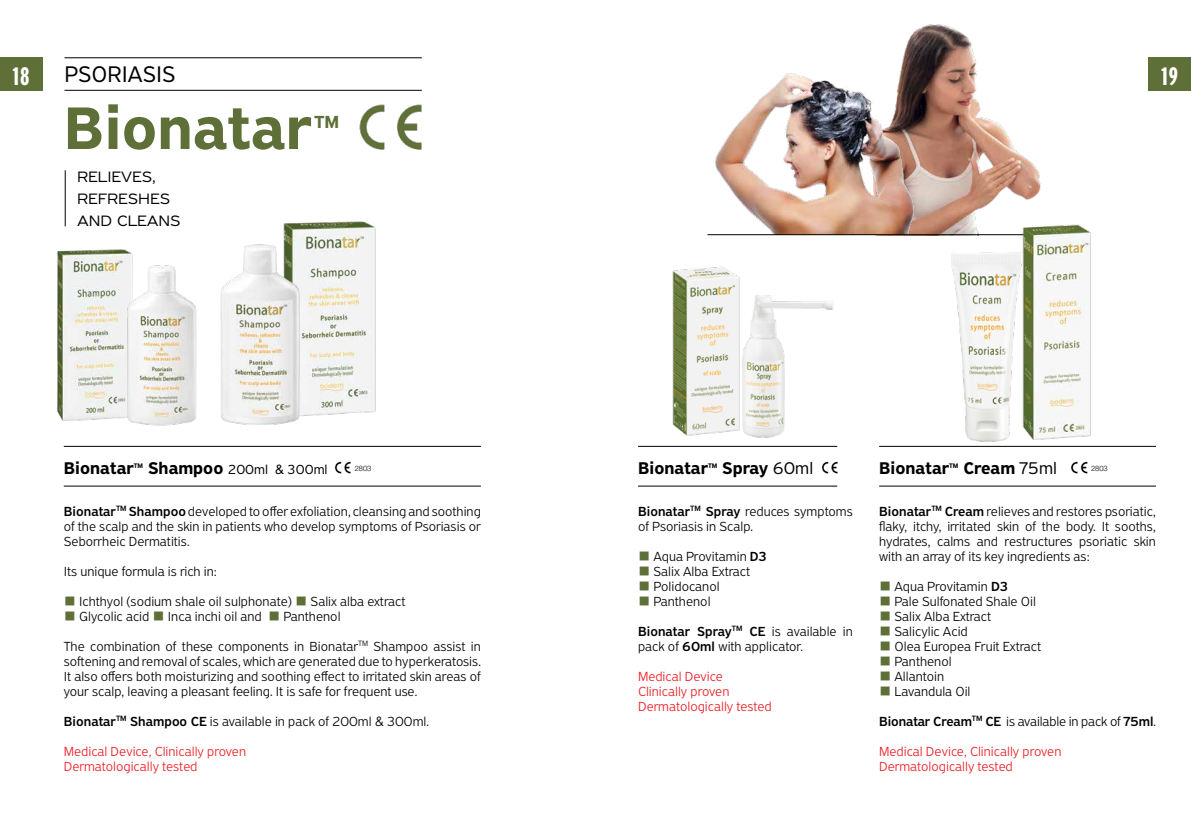
<style>
.page{position:relative;width:1191px;height:823px;background:#fff}
.page>*{position:absolute;margin:0;border:0;box-sizing:border-box;transform-origin:0 0}
.t1{font:700 63.7px "PF Grand Gothic";color:#5e7038}
.t2{font:700 27px "PF Grand Gothic Comp";color:#fff}
.t3{font:24px "PF Grand Gothic";color:#000}
.t4{font:700 18.6px "PF Grand Gothic";color:#5e7038}
.t5{font:700 18px "PF Grand Gothic";color:#000}
.t6{font:16px/22px "PF Grand Gothic Wide";letter-spacing:-.005em;color:#000}
.t7{font:300 14px/15px "PF Grand Gothic";color:#000}
.t8{font:300 14px/15px "PF Grand Gothic";color:#ed1d24}
.t9{font:14px "PF Grand Gothic";color:#000}
.t10{font:300 8px "Helvetica Neue Greek";color:#000}
.t11{font:700 7px "PF Grand Gothic";color:#000}
.s1{font-weight:700;font-size:18px}
.s2{font-weight:500}
.s3{font-family:"PF Grand Gothik Extended";color:#5e7038}
.s4{color:#ed1d24}
.s5{font-weight:400}
</style>
<div class="page">
<img style="left:672px;top:266px;width:162px;height:172px">
<hr style="left:64px;top:90px;width:358px;height:1px;background:#000">
<hr style="left:64px;top:58px;width:358px;height:1px;background:#000">
<hr style="left:64px;top:446px;width:417px;height:1px;background:#000">
<hr style="left:638px;top:446px;width:199px;height:1px;background:#000">
<hr style="left:879px;top:446px;width:277px;height:1px;background:#000">
<hr style="left:64px;top:485px;width:417px;height:1px;background:#000">
<hr style="left:638px;top:485px;width:199px;height:1px;background:#000">
<hr style="left:879px;top:485px;width:277px;height:1px;background:#000">
<img style="left:283px;top:221px;width:93px;height:195px">
<img style="left:57px;top:249px;width:76px;height:172px">
<img style="left:220px;top:241px;width:87px;height:184px">
<img style="left:125px;top:264px;width:72px;height:162px">
<img style="left:335px;top:461px;width:16px;height:13px">
<img style="left:822px;top:461px;width:16px;height:13px">
<img style="left:1071px;top:461px;width:17px;height:13px">
<img style="left:359px;top:104px;width:63px;height:46px">
<div style="left:0;top:58px;width:43px;height:33px;background:#5e7038"></div>
<div style="left:1148px;top:58px;width:43px;height:33px;background:#5e7038"></div>
<hr style="left:65px;top:170px;width:1px;height:56px;background:#000">
<img style="left:900px;top:25px;width:141px;height:209px">
<img style="left:716px;top:73px;width:197px;height:161px">
<hr style="left:707px;top:234px;width:357px;height:1px;background:#000">
<img style="left:1014px;top:220px;width:86px;height:227px">
<img style="left:947px;top:250px;width:78px;height:197px">
<h3 class="t3" style="left:64px;top:61px;width:113px">PSORIASIS</h3>
<h2 class="t2" style="left:13px;top:61px;width:19px">18</h2>
<h2 class="t2" style="left:1161px;top:61px;width:19px">19</h2>
<h1 class="t1" style="left:64px;top:91px;width:249px">Bionatar</h1>
<h3 class="t4" style="left:314px;top:111px;width:26px">TM</h3>
<p class="t6" style="left:77px;top:166px;width:105px">RELIEVES,<br>REFRESHES<br>AND CLEANS</p>
<p class="t5" style="left:64px;top:457px;width:72px">Bionatar</p>
<p class="t11" style="left:134px;top:461px;width:11px">TM</p>
<p class="t9" style="left:148px;top:461px;width:181px"><span class="s1">Shampoo</span> 200ml &amp; 300ml</p>
<p class="t7" style="left:64px;top:503px;width:419px;text-align:justify"><span class="s2">Bionatar</span><sup>TM</sup> <span class="s2">Shampoo</span> developed to offer exfoliation, cleansing and soothing of the scalp and the skin in patients who develop symptoms of Psoriasis or Seborrheic Dermatitis.</p>
<p class="t7" style="left:64px;top:563px;width:155px">Its unique formula is rich in:</p>
<p class="t7" style="left:64px;top:593px;width:343px"><span class="s3">■</span> Ichthyol (sodium shale oil sulphonate) <span class="s3">■</span> Salix alba extract</p>
<p class="t7" style="left:64px;top:600px;width:418px;line-height:30px"><span class="s3">■</span> Glycolic acid <span class="s3">■</span> Inca inchi oil and <span class="s3">■</span> Panthenol<br>The combination of these components in Bionatar<sup>TM</sup> Shampoo assist in</p>
<p class="t7" style="left:64px;top:653px;width:418px;text-align:justify">softening and removal of scales, which are generated due to hyperkeratosis.<br>It also offers both moisturizing and soothing effect to irritated skin areas of your scalp, leaving a pleasant feeling. It is safe for frequent use.</p>
<p class="t7" style="left:64px;top:705px;width:367px;line-height:30px"><span class="s2">Bionatar</span><sup>TM</sup> <span class="s2">Shampoo CE</span> is available in pack of 200ml &amp; 300ml.<br><span class="s4">Medical Device, Clinically proven</span></p>
<p class="t8" style="left:64px;top:758px;width:135px">Dermatologically tested</p>
<p class="t10" style="left:355px;top:463px;width:18px">2803</p>
<p class="t5" style="left:879px;top:457px;width:72px">Bionatar</p>
<p class="t11" style="left:949px;top:461px;width:11px">TM</p>
<p class="t5" style="left:963px;top:457px;width:95px">Cream <span class="s5">75ml</span></p>
<p class="t10" style="left:1091px;top:463px;width:18px">2803</p>
<p class="t7" style="left:638px;top:503px;width:216px"><span class="s2">Bionatar</span><sup>TM</sup> <span class="s2">Spray</span> reduces symptoms of Psoriasis in Scalp.</p>
<p class="t7" style="left:638px;top:548px;width:131px"><span class="s3">■</span> Aqua Provitamin <span class="s2">D3</span></p>
<p class="t7" style="left:638px;top:563px;width:114px"><span class="s3">■</span> Salix Alba Extract</p>
<p class="t7" style="left:638px;top:578px;width:83px"><span class="s3">■</span> Polidocanol</p>
<p class="t7" style="left:638px;top:585px;width:216px;line-height:30px"><span class="s3">■</span> Panthenol<br><span class="s2">Bionatar Spray</span><sup>TM</sup> <span class="s2">CE</span> is available in</p>
<p class="t7" style="left:638px;top:630px;width:166px;line-height:30px">pack of <span class="s2">60ml</span> with applicator.<br><span class="s4">Medical Device</span></p>
<p class="t8" style="left:638px;top:683px;width:135px">Clinically proven<br>Dermatologically tested</p>
<p class="t5" style="left:638px;top:457px;width:72px">Bionatar</p>
<p class="t11" style="left:708px;top:461px;width:11px">TM</p>
<p class="t5" style="left:722px;top:457px;width:93px">Spray <span class="s5">60ml</span></p>
<p class="t7" style="left:879px;top:503px;width:278px;text-align:justify"><span class="s2">Bionatar</span><sup>TM</sup> <span class="s2">Cream</span> relieves and restores psoriatic, flaky, itchy, irritated skin of the body. It sooths, hydrates, calms and restructures psoriatic skin with an array of its key ingredients as:</p>
<p class="t7" style="left:879px;top:578px;width:131px"><span class="s3">■</span> Aqua Provitamin <span class="s2">D3</span></p>
<p class="t7" style="left:879px;top:593px;width:158px"><span class="s3">■</span> Pale Sulfonated Shale Oil</p>
<p class="t7" style="left:879px;top:608px;width:114px"><span class="s3">■</span> Salix Alba Extract</p>
<p class="t7" style="left:879px;top:623px;width:90px"><span class="s3">■</span> Salicylic Acid</p>
<p class="t7" style="left:879px;top:638px;width:163px"><span class="s3">■</span> Olea Europea Fruit Extract</p>
<p class="t7" style="left:879px;top:653px;width:74px"><span class="s3">■</span> Panthenol</p>
<p class="t7" style="left:879px;top:668px;width:67px"><span class="s3">■</span> Allantoin</p>
<p class="t7" style="left:879px;top:675px;width:278px;line-height:30px"><span class="s3">■</span> Lavandula Oil<br><span class="s2">Bionatar Cream</span><sup>TM</sup> <span class="s2">CE</span> is available in pack of <span class="s2">75ml</span>.<br><span class="s4">Medical Device, Clinically proven</span></p>
<p class="t8" style="left:879px;top:758px;width:135px">Dermatologically tested</p>
</div>
